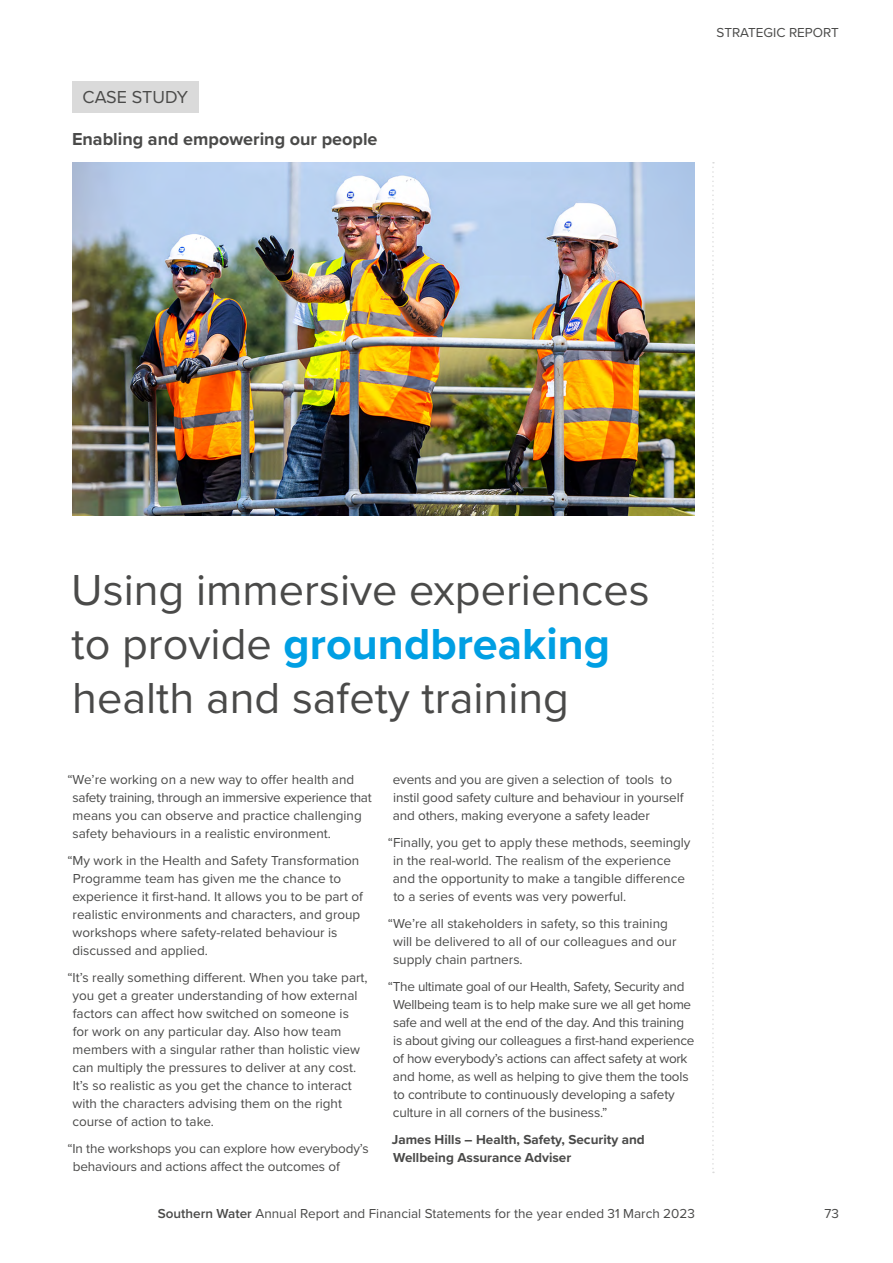
<style>
.page{position:relative;width:893px;height:1263px;background:#fff}
.page>*{position:absolute;margin:0;border:0;box-sizing:border-box;transform-origin:0 0}
.t1{font:45px/54px "Proxima Nova";color:#4a4a49}
.t2{font:700 18px "Proxima Nova";color:#4a4a49}
.t3{font:18px "Proxima Nova";letter-spacing:-.005em;color:#4a4a49}
.t4{font:13.5px/18px "Proxima Nova";color:#4a4a49}
.t5{font:13.5px/18px "Proxima Nova";letter-spacing:-.02em;color:#4a4a49}
.t6{font:700 13.5px/18px "Proxima Nova";color:#4a4a49}
.s1{font-weight:700;color:#009fe3}
.s2{font-weight:600}
</style>
<div class="page">
<img style="left:72px;top:162px;width:623px;height:353px">
<svg style="left:712px;top:162px;width:2px;height:1011px"></svg>
<div style="left:72px;top:81px;width:127px;height:31px;background:#dadada"></div>
<h2 class="t3" style="left:83px;top:84px;width:107px">CASE STUDY</h2>
<h2 class="t2" style="left:72px;top:125px;width:307px">Enabling and empowering our people</h2>
<p class="t4" style="left:716px;top:23px;width:124px">STRATEGIC REPORT</p>
<h1 class="t1" style="left:71px;top:561px;width:580px">Using immersive experiences to provide <span class="s1">groundbreaking </span>health and safety training</h1>
<p class="t4" style="left:73px;top:770px;width:301px;text-indent:-5px">“We’re working on a new way to offer health and safety training, through an immersive experience that means you can observe and practice challenging safety behaviours in a realistic environment.</p>
<p class="t4" style="left:72px;top:851px;width:292px;text-indent:-5px">“My work in the Health and Safety Transformation Programme team has given me the chance to experience it first-hand. It allows you to be part of realistic environments and characters, and group workshops where safety-related behaviour is discussed and applied.</p>
<p class="t4" style="left:72px;top:968px;width:297px;text-indent:-5px">“It’s really something different. When you take part, you get a greater understanding of how external factors can affect how switched on someone is for work on any particular day. Also how team members with a singular rather than holistic view can multiply the pressures to deliver at any cost.<br>It’s so realistic as you get the chance to interact with the characters advising them on the right course of action to take.</p>
<p class="t4" style="left:73px;top:1139px;width:297px;text-indent:-5px">“In the workshops you can explore how everybody’s behaviours and actions affect the outcomes of</p>
<p class="t4" style="left:393px;top:770px;width:292px">events and you are given a selection of tools to instil good safety culture and behaviour in yourself and others, making everyone a safety leader</p>
<p class="t4" style="left:393px;top:833px;width:299px;text-indent:-5px">“Finally, you get to apply these methods, seemingly in the real-world. The realism of the experience and the opportunity to make a tangible difference to a series of events was very powerful.</p>
<p class="t4" style="left:393px;top:914px;width:285px;text-indent:-5px">“We’re all stakeholders in safety, so this training will be delivered to all of our colleagues and our supply chain partners.</p>
<p class="t5" style="left:393px;top:977px;width:303px;text-indent:-5px">“The ultimate goal of our Health, Safety, Security and Wellbeing team is to help make sure we all get home safe and well at the end of the day. And this training is about giving our colleagues a first-hand experience of how everybody’s actions can affect safety at work and home, as well as helping to give them the tools to contribute to continuously developing a safety culture in all corners of the business.”</p>
<p class="t6" style="left:392px;top:1130px;width:254px">James Hills – Health, Safety, Security and<br>Wellbeing Assurance Adviser</p>
<p class="t4" style="left:158px;top:1204px;width:539px"><span class="s2">Southern Water</span> Annual Report and Financial Statements for the year ended 31 March 2023</p>
<p class="t4" style="left:824px;top:1204px;width:16px">73</p>
</div>
